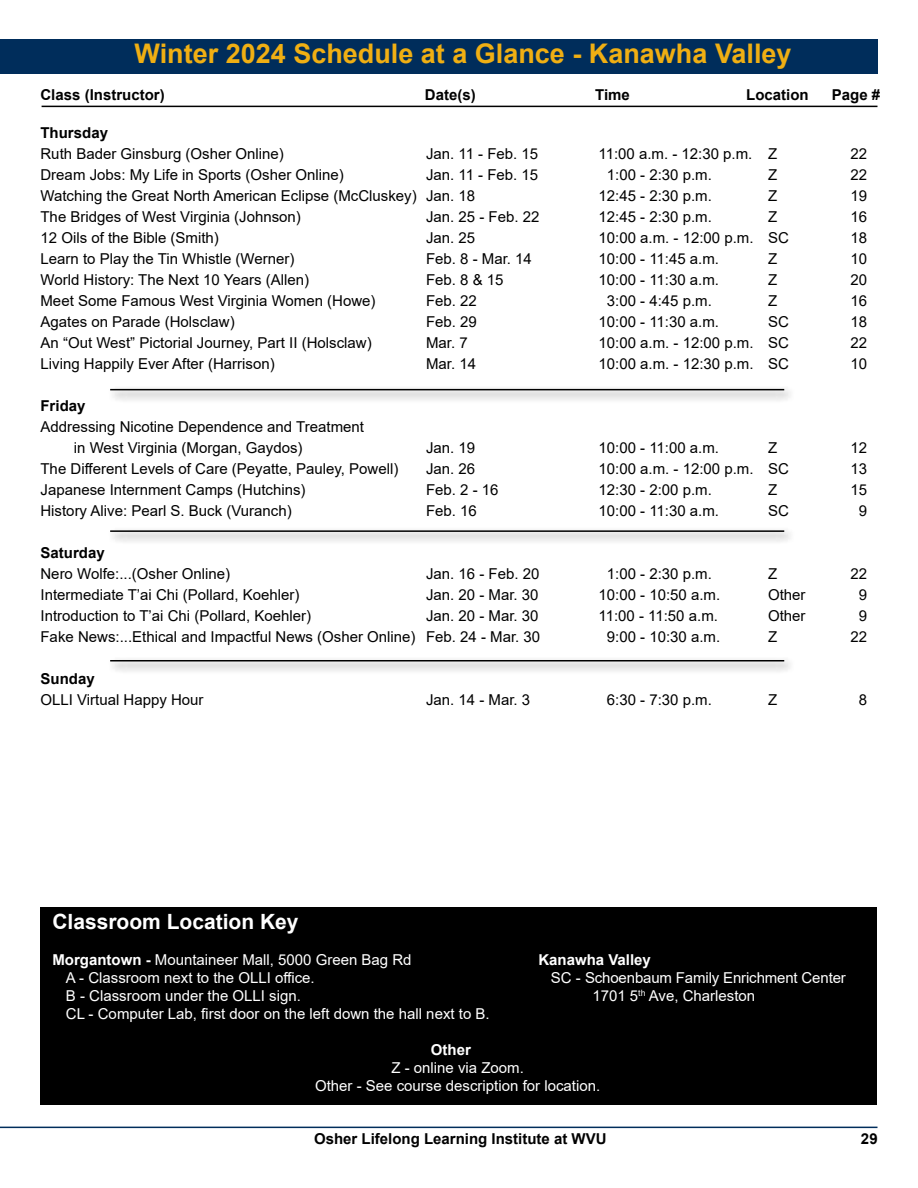
<style>
.page{position:relative;width:918px;height:1188px;background:#fff}
.page>*{position:absolute;margin:0;border:0;box-sizing:border-box;transform-origin:0 0}
.t1{font:700 27px "Arial";color:#f0af13}
.t2{font:700 21px "Arial";color:#fff}
.t3{font:15px/21px "Arial";color:#000}
.t4{font:15px/18px "Arial";color:#fff;text-align:center}
.t5{font:700 15px "Arial";color:#000}
.t6{font:700 15px "Arial";color:#fff}
.s1{font-weight:700}
</style>
<div class="page">
<hr style="left:0;top:1127px;width:878px;height:1px;background:#002d5b">
<div style="left:0;top:40px;width:878px;height:34px;background:#002d5b"></div>
<hr style="left:42px;top:106px;width:836px;height:1px;background:#000">
<div style="left:107px;top:527px;width:690px;height:18px;background:#000;opacity:.75"></div>
<hr style="left:110px;top:530px;width:674px;height:2px;background:#000">
<div style="left:107px;top:386px;width:690px;height:18px;background:#000;opacity:.75"></div>
<hr style="left:110px;top:389px;width:674px;height:1px;background:#000">
<div style="left:40px;top:907px;width:838px;height:198px;background:#000"></div>
<div style="left:107px;top:657px;width:690px;height:18px;background:#000;opacity:.75"></div>
<hr style="left:110px;top:660px;width:674px;height:2px;background:#000">
<h1 class="t1" style="left:135px;top:35px;width:659px">Winter 2024 Schedule at a Glance - Kanawha Valley</h1>
<p class="t5" style="left:40px;top:84px;width:126px">Class (Instructor)</p>
<p class="t5" style="left:425px;top:84px;width:52px">Date(s)</p>
<p class="t5" style="left:595px;top:84px;width:36px">Time</p>
<p class="t5" style="left:746px;top:84px;width:64px">Location</p>
<p class="t5" style="left:832px;top:84px;width:50px">Page #</p>
<p class="t5" style="left:40px;top:123px;width:69px">Thursday</p>
<p class="t3" style="left:40px;top:143px;width:245px">Ruth Bader Ginsburg (Osher Online)</p>
<p class="t3" style="left:426px;top:143px;width:114px">Jan. 11 - Feb. 15</p>
<p class="t3" style="left:598px;top:143px;width:180px">11:00 a.m. - 12:30 p.m. Z</p>
<p class="t3" style="left:850px;top:143px;width:18px">22</p>
<p class="t3" style="left:40px;top:164px;width:305px">Dream Jobs: My Life in Sports (Osher Online)</p>
<p class="t3" style="left:426px;top:164px;width:114px">Jan. 11 - Feb. 15</p>
<p class="t3" style="left:607px;top:164px;width:107px">1:00 - 2:30 p.m.</p>
<p class="t3" style="left:768px;top:164px;width:11px">Z</p>
<p class="t3" style="left:850px;top:164px;width:18px">22</p>
<p class="t3" style="left:40px;top:185px;width:436px">Watching the Great North American Eclipse (McCluskey) Jan. 18</p>
<p class="t3" style="left:598px;top:185px;width:115px">12:45 - 2:30 p.m.</p>
<p class="t3" style="left:768px;top:185px;width:11px">Z</p>
<p class="t3" style="left:850px;top:185px;width:18px">19</p>
<p class="t3" style="left:40px;top:206px;width:262px">The Bridges of West Virginia (Johnson)</p>
<p class="t3" style="left:426px;top:206px;width:115px">Jan. 25 - Feb. 22</p>
<p class="t3" style="left:598px;top:206px;width:115px">12:45 - 2:30 p.m.</p>
<p class="t3" style="left:768px;top:206px;width:11px">Z</p>
<p class="t3" style="left:850px;top:206px;width:18px">16</p>
<p class="t3" style="left:40px;top:227px;width:180px">12 Oils of the Bible (Smith)</p>
<p class="t3" style="left:426px;top:227px;width:51px">Jan. 25</p>
<p class="t3" style="left:598px;top:227px;width:192px">10:00 a.m. - 12:00 p.m. SC</p>
<p class="t3" style="left:850px;top:227px;width:18px">18</p>
<p class="t3" style="left:40px;top:248px;width:255px">Learn to Play the Tin Whistle (Werner)</p>
<p class="t3" style="left:426px;top:248px;width:107px">Feb. 8 - Mar. 14</p>
<p class="t3" style="left:598px;top:248px;width:122px">10:00 - 11:45 a.m.</p>
<p class="t3" style="left:768px;top:248px;width:11px">Z</p>
<p class="t3" style="left:850px;top:248px;width:18px">10</p>
<p class="t3" style="left:40px;top:269px;width:270px">World History: The Next 10 Years (Allen)</p>
<p class="t3" style="left:426px;top:269px;width:79px">Feb. 8 &amp; 15</p>
<p class="t3" style="left:598px;top:269px;width:122px">10:00 - 11:30 a.m.</p>
<p class="t3" style="left:768px;top:269px;width:11px">Z</p>
<p class="t3" style="left:850px;top:269px;width:18px">20</p>
<p class="t3" style="left:40px;top:290px;width:337px">Meet Some Famous West Virginia Women (Howe)</p>
<p class="t3" style="left:426px;top:290px;width:52px">Feb. 22</p>
<p class="t3" style="left:607px;top:290px;width:107px">3:00 - 4:45 p.m.</p>
<p class="t3" style="left:768px;top:290px;width:11px">Z</p>
<p class="t3" style="left:850px;top:290px;width:18px">16</p>
<p class="t3" style="left:40px;top:311px;width:196px">Agates on Parade (Holsclaw)</p>
<p class="t3" style="left:426px;top:311px;width:52px">Feb. 29</p>
<p class="t3" style="left:598px;top:311px;width:122px">10:00 - 11:30 a.m.</p>
<p class="t3" style="left:768px;top:311px;width:22px">SC</p>
<p class="t3" style="left:850px;top:311px;width:18px">18</p>
<p class="t3" style="left:40px;top:332px;width:333px">An “Out West” Pictorial Journey, Part II (Holsclaw)</p>
<p class="t3" style="left:426px;top:332px;width:43px">Mar. 7</p>
<p class="t3" style="left:598px;top:332px;width:192px">10:00 a.m. - 12:00 p.m. SC</p>
<p class="t3" style="left:850px;top:332px;width:18px">22</p>
<p class="t3" style="left:40px;top:353px;width:236px">Living Happily Ever After (Harrison)</p>
<p class="t3" style="left:426px;top:353px;width:52px">Mar. 14</p>
<p class="t3" style="left:598px;top:353px;width:192px">10:00 a.m. - 12:30 p.m. SC</p>
<p class="t3" style="left:850px;top:353px;width:18px">10</p>
<p class="t5" style="left:40px;top:396px;width:47px">Friday</p>
<p class="t3" style="left:74px;top:416px;width:292px;text-indent:-33px">Addressing Nicotine Dependence and Treatment in West Virginia (Morgan, Gaydos)</p>
<p class="t3" style="left:426px;top:437px;width:51px">Jan. 19</p>
<p class="t3" style="left:598px;top:437px;width:122px">10:00 - 11:00 a.m.</p>
<p class="t3" style="left:768px;top:437px;width:11px">Z</p>
<p class="t3" style="left:850px;top:437px;width:18px">12</p>
<p class="t3" style="left:40px;top:458px;width:359px">The Different Levels of Care (Peyatte, Pauley, Powell)</p>
<p class="t3" style="left:426px;top:458px;width:51px">Jan. 26</p>
<p class="t3" style="left:598px;top:458px;width:192px">10:00 a.m. - 12:00 p.m. SC</p>
<p class="t3" style="left:850px;top:458px;width:18px">13</p>
<p class="t3" style="left:40px;top:479px;width:267px">Japanese Internment Camps (Hutchins)</p>
<p class="t3" style="left:426px;top:479px;width:74px">Feb. 2 - 16</p>
<p class="t3" style="left:598px;top:479px;width:115px">12:30 - 2:00 p.m.</p>
<p class="t3" style="left:768px;top:479px;width:11px">Z</p>
<p class="t3" style="left:850px;top:479px;width:18px">15</p>
<p class="t3" style="left:40px;top:500px;width:253px">History Alive: Pearl S. Buck (Vuranch)</p>
<p class="t3" style="left:426px;top:500px;width:52px">Feb. 16</p>
<p class="t3" style="left:598px;top:500px;width:122px">10:00 - 11:30 a.m.</p>
<p class="t3" style="left:768px;top:500px;width:22px">SC</p>
<p class="t3" style="left:859px;top:500px;width:10px">9</p>
<p class="t5" style="left:40px;top:543px;width:66px">Saturday</p>
<p class="t3" style="left:40px;top:563px;width:191px">Nero Wolfe:...(Osher Online)</p>
<p class="t3" style="left:426px;top:563px;width:115px">Jan. 16 - Feb. 20</p>
<p class="t3" style="left:607px;top:563px;width:107px">1:00 - 2:30 p.m.</p>
<p class="t3" style="left:768px;top:563px;width:11px">Z</p>
<p class="t3" style="left:850px;top:563px;width:18px">22</p>
<p class="t3" style="left:40px;top:584px;width:260px">Intermediate T’ai Chi (Pollard, Koehler)</p>
<p class="t3" style="left:426px;top:584px;width:114px">Jan. 20 - Mar. 30</p>
<p class="t3" style="left:598px;top:584px;width:123px">10:00 - 10:50 a.m.</p>
<p class="t3" style="left:768px;top:584px;width:39px">Other</p>
<p class="t3" style="left:859px;top:584px;width:10px">9</p>
<p class="t3" style="left:40px;top:605px;width:272px">Introduction to T’ai Chi (Pollard, Koehler)</p>
<p class="t3" style="left:426px;top:605px;width:114px">Jan. 20 - Mar. 30</p>
<p class="t3" style="left:598px;top:605px;width:121px">11:00 - 11:50 a.m.</p>
<p class="t3" style="left:768px;top:605px;width:39px">Other</p>
<p class="t3" style="left:859px;top:605px;width:10px">9</p>
<p class="t3" style="left:40px;top:626px;width:501px">Fake News:...Ethical and Impactful News (Osher Online) Feb. 24 - Mar. 30</p>
<p class="t3" style="left:607px;top:626px;width:115px">9:00 - 10:30 a.m.</p>
<p class="t3" style="left:768px;top:626px;width:11px">Z</p>
<p class="t3" style="left:850px;top:626px;width:18px">22</p>
<p class="t5" style="left:40px;top:669px;width:56px">Sunday</p>
<p class="t3" style="left:40px;top:689px;width:165px">OLLI Virtual Happy Hour</p>
<p class="t3" style="left:426px;top:689px;width:106px">Jan. 14 - Mar. 3</p>
<p class="t3" style="left:607px;top:689px;width:107px">6:30 - 7:30 p.m.</p>
<p class="t3" style="left:768px;top:689px;width:11px">Z</p>
<p class="t3" style="left:859px;top:689px;width:10px">8</p>
<h2 class="t2" style="left:52px;top:907px;width:248px">Classroom Location Key</h2>
<p class="t4" style="left:52px;top:951px;width:361px"><span class="s1">Morgantown -</span> Mountaineer Mall, 5000 Green Bag Rd</p>
<p class="t6" style="left:538px;top:949px;width:114px">Kanawha Valley</p>
<p class="t4" style="left:66px;top:969px;width:250px">A - Classroom next to the OLLI office.</p>
<p class="t4" style="left:551px;top:969px;width:297px">SC - Schoenbaum Family Enrichment Center</p>
<p class="t4" style="left:66px;top:987px;width:237px">B - Classroom under the OLLI sign.</p>
<p class="t4" style="left:592px;top:987px;width:164px">1701 5<sup>th</sup> Ave, Charleston</p>
<p class="t4" style="left:66px;top:1005px;width:425px">CL - Computer Lab, first door on the left down the hall next to B.</p>
<p class="t6" style="left:431px;top:1039px;width:42px">Other</p>
<p class="t4" style="left:315px;top:1059px;width:287px">Z - online via Zoom.<br>Other - See course description for location.</p>
<p class="t5" style="left:314px;top:1128px;width:294px">Osher Lifelong Learning Institute at WVU</p>
<p class="t5" style="left:861px;top:1128px;width:18px">29</p>
</div>
